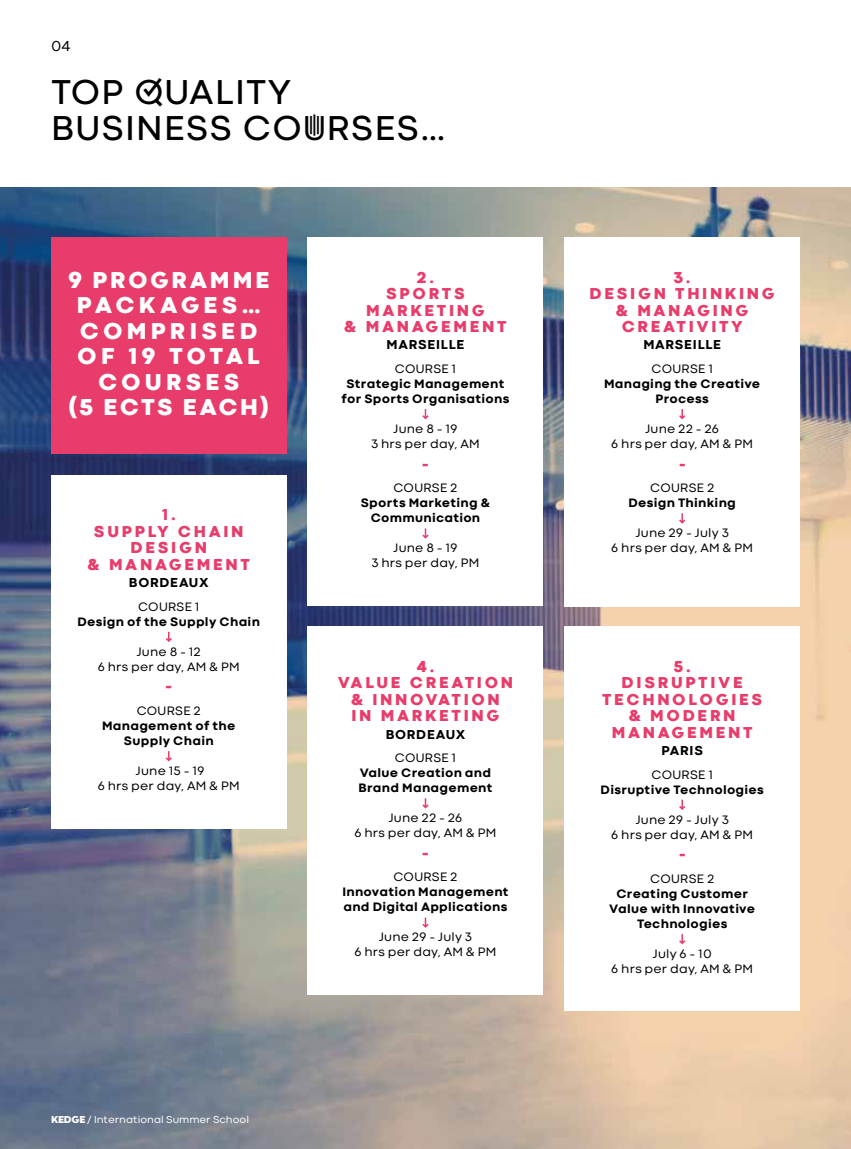
<style>
.page{position:relative;width:851px;height:1149px;background:#fff}
.page>*{position:absolute;margin:0;border:0;box-sizing:border-box;transform-origin:0 0}
.t1{font:36px/36px "Codec Kedge";letter-spacing:.04em;color:#000}
.t2{font:800 24px/25.5px "Codec Cold";letter-spacing:.155em;color:#fff;text-align:center}
.t3{font:800 16.5px/16.5px "Codec Cold";letter-spacing:.16em;color:#e83c6a;text-align:center}
.t4{font:15px "Codec Cold";color:#000}
.t5{font:800 13.5px "Codec Cold";letter-spacing:.05em;color:#000}
.t6{font:12.75px/15px "Codec Cold";letter-spacing:.02em;color:#000;text-align:center}
.t7{font:800 12.75px/15px "Codec Cold";letter-spacing:.02em;color:#000;text-align:center}
.t8{font:10.5px "Codec Cold";color:#fff}
.s1{font-weight:800}
</style>
<div class="page">
<img style="left:0;top:187px;width:850px;height:961px">
<div style="left:51px;top:237px;width:235px;height:216px;background:#e83c6a"></div>
<div style="left:564px;top:237px;width:235px;height:370px;background:#fff"></div>
<svg style="left:679px;top:409px;width:6px;height:10px"></svg>
<svg style="left:679px;top:513px;width:6px;height:10px"></svg>
<div style="left:51px;top:475px;width:235px;height:353px;background:#fff"></div>
<svg style="left:166px;top:631px;width:6px;height:11px"></svg>
<svg style="left:166px;top:751px;width:6px;height:10px"></svg>
<div style="left:308px;top:626px;width:235px;height:368px;background:#fff"></div>
<svg style="left:422px;top:798px;width:6px;height:10px"></svg>
<svg style="left:422px;top:917px;width:6px;height:10px"></svg>
<div style="left:564px;top:626px;width:235px;height:384px;background:#fff"></div>
<svg style="left:679px;top:799px;width:6px;height:10px"></svg>
<svg style="left:679px;top:934px;width:6px;height:10px"></svg>
<div style="left:308px;top:237px;width:235px;height:368px;background:#fff"></div>
<svg style="left:422px;top:409px;width:6px;height:10px"></svg>
<svg style="left:422px;top:528px;width:6px;height:10px"></svg>
<p class="t4" style="left:51px;top:37px;width:21px">04</p>
<h1 class="t1" style="left:51px;top:74px;width:396px">TOP Q***UALITY<br>BUSINESS COU*****RSES…</h1>
<p class="t3" style="left:344px;top:269px;width:164px">2.<br>SPORTS<br>MARKETING<br>&amp; MANAGEMENT</p>
<p class="t5" style="left:386px;top:336px;width:79px">MARSEILLE</p>
<p class="t6" style="left:395px;top:361px;width:63px">COURSE 1</p>
<p class="t7" style="left:341px;top:376px;width:169px">Strategic Management for Sports Organisations</p>
<p class="t6" style="left:371px;top:421px;width:110px">June 8 – 19<br>3 hrs per day, AM</p>
<p class="t3" style="left:422px;top:455px;width:9px">-</p>
<p class="t6" style="left:393px;top:480px;width:66px">COURSE 2</p>
<p class="t7" style="left:361px;top:495px;width:131px">Sports Marketing &amp;<br>Communication</p>
<p class="t6" style="left:371px;top:540px;width:109px">June 8 – 19<br>3 hrs per day, PM</p>
<h2 class="t2" style="left:68px;top:267px;width:203px">9 PROGRAMME<br>PACKAGES…<br>COMPRISED<br>OF 19 TOTAL<br>COURSES<br>(5 ECTS EACH)</h2>
<p class="t3" style="left:589px;top:269px;width:187px">3.<br>DESIGN THINKING &amp; MANAGING<br>CREATIVITY</p>
<p class="t5" style="left:643px;top:336px;width:79px">MARSEILLE</p>
<p class="t6" style="left:651px;top:361px;width:63px">COURSE 1</p>
<p class="t7" style="left:604px;top:376px;width:158px">Managing the Creative<br>Process</p>
<p class="t6" style="left:611px;top:421px;width:143px">June 22 – 26<br>6 hrs per day, AM &amp; PM</p>
<p class="t3" style="left:678px;top:455px;width:9px">-</p>
<p class="t6" style="left:650px;top:480px;width:66px">COURSE 2</p>
<p class="t7" style="left:628px;top:495px;width:109px">Design Thinking</p>
<p class="t6" style="left:611px;top:525px;width:143px">June 29 – July 3<br>6 hrs per day, AM &amp; PM</p>
<p class="t3" style="left:88px;top:506px;width:164px">1.<br>SUPPLY CHAIN<br>DESIGN<br>&amp; MANAGEMENT</p>
<p class="t5" style="left:129px;top:574px;width:81px">BORDEAUX</p>
<p class="t6" style="left:138px;top:599px;width:63px">COURSE 1</p>
<p class="t7" style="left:78px;top:613px;width:184px">Design of the Supply Chain</p>
<p class="t6" style="left:98px;top:644px;width:143px">June 8 – 12<br>6 hrs per day, AM &amp; PM</p>
<p class="t3" style="left:165px;top:677px;width:9px">-</p>
<p class="t6" style="left:137px;top:703px;width:66px">COURSE 2</p>
<p class="t7" style="left:102px;top:718px;width:135px">Management of the<br>Supply Chain</p>
<p class="t6" style="left:98px;top:763px;width:143px">June 15 – 19<br>6 hrs per day, AM &amp; PM</p>
<p class="t3" style="left:338px;top:658px;width:177px">4.<br>VALUE CREATION &amp; INNOVATION<br>IN MARKETING</p>
<p class="t5" style="left:385px;top:725px;width:81px">BORDEAUX</p>
<p class="t6" style="left:395px;top:750px;width:63px">COURSE 1</p>
<p class="t7" style="left:358px;top:765px;width:136px;text-align:left">Value Creation and<br>Brand Management</p>
<p class="t6" style="left:354px;top:810px;width:143px">June 22 – 26<br>6 hrs per day, AM &amp; PM</p>
<p class="t3" style="left:422px;top:843px;width:9px">-</p>
<p class="t6" style="left:393px;top:869px;width:66px">COURSE 2</p>
<p class="t7" style="left:342px;top:884px;width:168px;text-align:left">Innovation Management and Digital Applications</p>
<p class="t6" style="left:354px;top:929px;width:143px">June 29 – July 3<br>6 hrs per day, AM &amp; PM</p>
<p class="t3" style="left:602px;top:658px;width:162px">5.<br>DISRUPTIVE<br>TECHNOLOGIES &amp; MODERN<br>MANAGEMENT</p>
<p class="t5" style="left:661px;top:742px;width:43px">PARIS</p>
<p class="t6" style="left:651px;top:766px;width:63px">COURSE 1</p>
<p class="t7" style="left:600px;top:781px;width:165px">Disruptive Technologies</p>
<p class="t6" style="left:611px;top:811px;width:143px">June 29 – July 3<br>6 hrs per day, AM &amp; PM</p>
<p class="t3" style="left:678px;top:845px;width:9px">-</p>
<p class="t6" style="left:650px;top:871px;width:66px">COURSE 2</p>
<p class="t7" style="left:609px;top:885px;width:147px">Creating Customer<br>Value with Innovative<br>Technologies</p>
<p class="t6" style="left:611px;top:946px;width:143px">July 6 – 10<br>6 hrs per day, AM &amp; PM</p>
<p class="t8" style="left:51px;top:1113px;width:199px"><span class="s1">KEDGE</span> / International Summer School</p>
</div>
